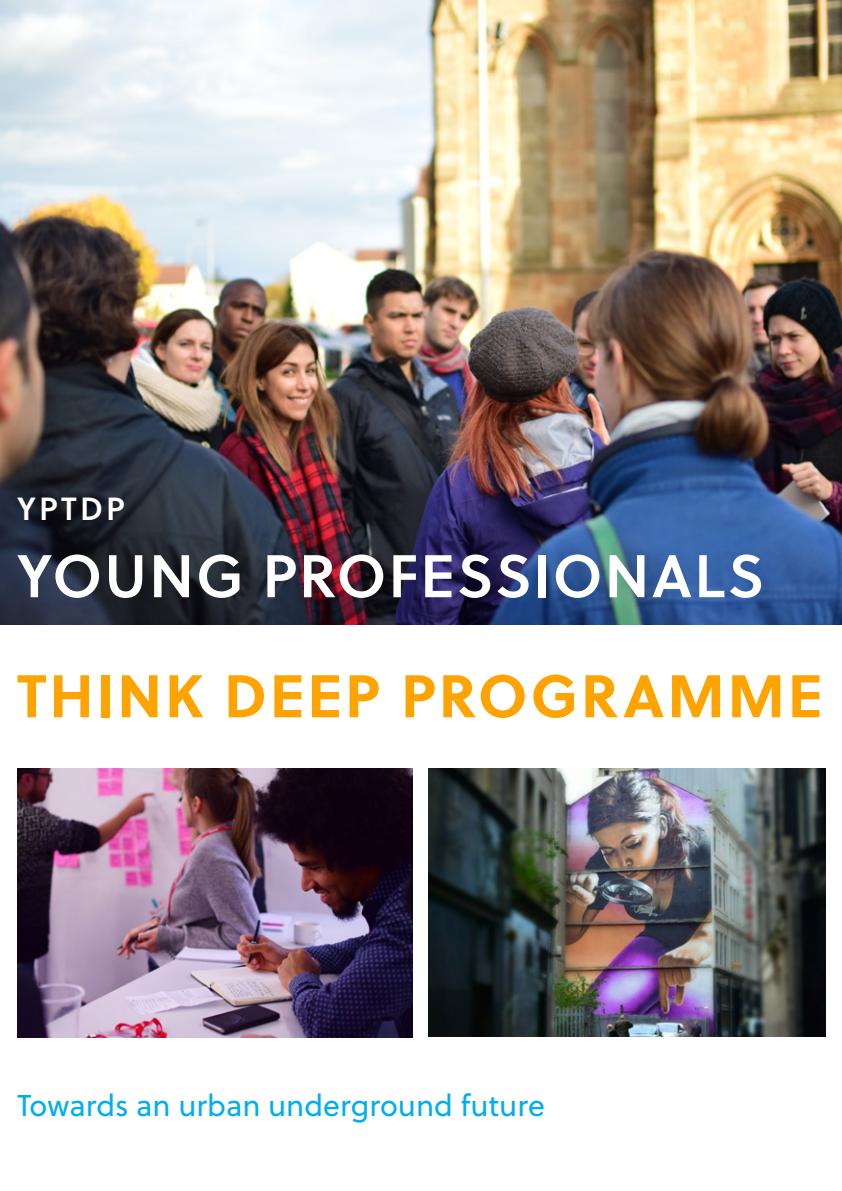
<style>
.page{position:relative;width:842px;height:1191px;background:#fff}
.page>*{position:absolute;margin:0;border:0;box-sizing:border-box;transform-origin:0 0}
.t1{font:600 60px/120px "Soleil";letter-spacing:.03em;color:#fff}
.t2{font:600 32px "Soleil";letter-spacing:.1em;color:#fff}
.t3{font:30px "Soleil";color:#00aeef}
.s1{font-weight:700;color:#ffa300}
</style>
<div class="page">
<img style="left:0;top:0;width:842px;height:624px">
<img style="left:17px;top:768px;width:395px;height:269px">
<img style="left:428px;top:768px;width:397px;height:268px">
<p class="t2" style="left:17px;top:484px;width:109px">YPTDP</p>
<p class="t1" style="left:17px;top:513px;width:807px">YOUNG PROFESSIONALS<br><span class="s1">THINK DEEP PROGRAMME</span></p>
<p class="t3" style="left:17px;top:1084px;width:529px">Towards an urban underground future</p>
</div>
